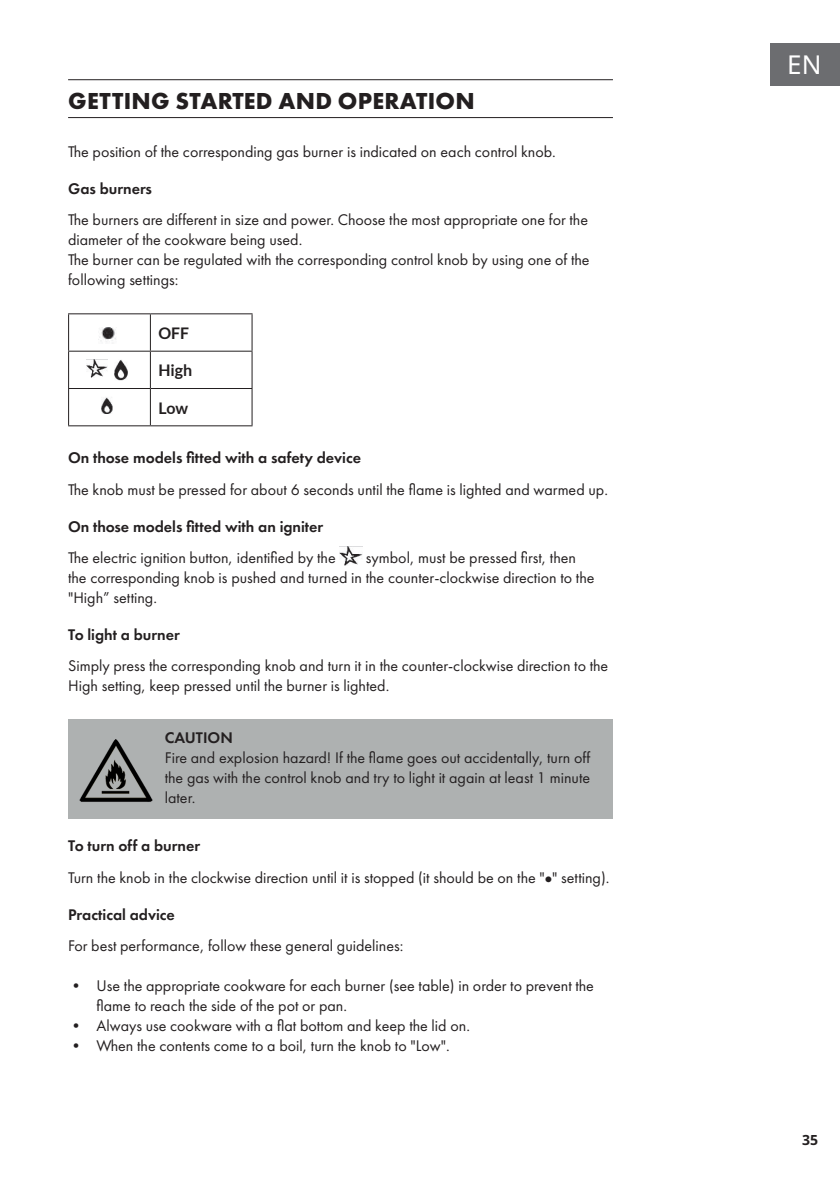
<style>
.page{position:relative;width:840px;height:1191px;background:#fff}
.page>*{position:absolute;margin:0;border:0;box-sizing:border-box;transform-origin:0 0}
.t1{font:26px "Noto Sans";color:#fff}
.t2{font:700 24px "Futura PTW08";letter-spacing:.01em;color:#231f20}
.t3{font:16px/20px "Futura PTW08";color:#231f20}
.t4{font:600 16px "Futura PTW08";color:#231f20}
.t5{font:700 16px "Lato";color:#231f20}
.t6{font:700 14px "Noto Sans";color:#231f20}
.s1{font-weight:600}
</style>
<div class="page">
<div style="left:770px;top:43px;width:69px;height:42px;background:#6c6d70"></div>
<hr style="left:68px;top:79px;width:544px;height:1px;background:#231f20">
<hr style="left:68px;top:117px;width:544px;height:1px;background:#231f20">
<div style="left:68px;top:719px;width:544px;height:99px;background:#aeb1b1"></div>
<hr style="left:68px;top:313px;width:82px;height:1px;background:#231f20">
<hr style="left:68px;top:314px;width:1px;height:37px;background:#231f20">
<hr style="left:150px;top:313px;width:102px;height:1px;background:#231f20">
<hr style="left:150px;top:314px;width:1px;height:37px;background:#231f20">
<hr style="left:251px;top:314px;width:1px;height:37px;background:#231f20">
<hr style="left:68px;top:351px;width:82px;height:1px;background:#231f20">
<hr style="left:68px;top:352px;width:1px;height:36px;background:#231f20">
<hr style="left:150px;top:351px;width:102px;height:1px;background:#231f20">
<hr style="left:150px;top:352px;width:1px;height:36px;background:#231f20">
<hr style="left:251px;top:352px;width:1px;height:36px;background:#231f20">
<hr style="left:68px;top:388px;width:82px;height:1px;background:#231f20">
<hr style="left:68px;top:389px;width:1px;height:36px;background:#231f20">
<hr style="left:150px;top:388px;width:102px;height:1px;background:#231f20">
<hr style="left:150px;top:389px;width:1px;height:36px;background:#231f20">
<hr style="left:251px;top:389px;width:1px;height:36px;background:#231f20">
<hr style="left:68px;top:425px;width:82px;height:1px;background:#231f20">
<hr style="left:150px;top:425px;width:102px;height:1px;background:#231f20">
<img style="left:99px;top:327px;width:17px;height:15px">
<img style="left:86px;top:359px;width:21px;height:19px">
<img style="left:114px;top:360px;width:14px;height:20px">
<img style="left:102px;top:397px;width:11px;height:16px">
<img style="left:339px;top:546px;width:23px;height:20px">
<img style="left:79px;top:739px;width:74px;height:63px">
<h2 class="t2" style="left:68px;top:85px;width:408px">GETTING STARTED AND OPERATION</h2>
<p class="t3" style="left:68px;top:141px;width:489px">The position of the corresponding gas burner is indicated on each control knob.</p>
<p class="t4" style="left:68px;top:179px;width:85px">Gas burners</p>
<p class="t3" style="left:68px;top:210px;width:522px">The burners are different in size and power. Choose the most appropriate one for the diameter of the cookware being used.<br>The burner can be regulated with the corresponding control knob by using one of the following settings:</p>
<p class="t5" style="left:158px;top:324px;width:32px">OFF</p>
<p class="t5" style="left:158px;top:361px;width:35px">High</p>
<p class="t5" style="left:158px;top:398px;width:31px">Low</p>
<p class="t4" style="left:68px;top:448px;width:294px">On those models fitted with a safety device</p>
<p class="t3" style="left:68px;top:479px;width:541px">The knob must be pressed for about 6 seconds until the flame is lighted and warmed up.</p>
<p class="t4" style="left:68px;top:516px;width:257px">On those models fitted with an igniter</p>
<p class="t3" style="left:68px;top:547px;width:269px">The electric ignition button, identified by the</p>
<p class="t3" style="left:68px;top:547px;width:527px;text-indent:297px">symbol, must be pressed first, then the corresponding knob is pushed and turned in the counter-clockwise direction to the "High” setting.</p>
<p class="t4" style="left:68px;top:625px;width:113px">To light a burner</p>
<p class="t3" style="left:68px;top:656px;width:541px">Simply press the corresponding knob and turn it in the counter-clockwise direction to the<br>High setting, keep pressed until the burner is lighted.</p>
<p class="t4" style="left:165px;top:727px;width:69px">CAUTION</p>
<p class="t3" style="left:165px;top:747px;width:427px;text-align:justify">Fire and explosion hazard! If the flame goes out accidentally, turn off the gas with the control knob and try to light it again at least 1 minute later.</p>
<p class="t3" style="left:68px;top:830px;width:542px;line-height:31.4px"><span class="s1">To turn off a burner<br></span>Turn the knob in the clockwise direction until it is stopped (it should be on the "●" setting).</p>
<p class="t4" style="left:68px;top:904px;width:108px">Practical advice</p>
<p class="t3" style="left:68px;top:935px;width:336px">For best performance, follow these general guidelines:</p>
<p class="t3" style="left:96px;top:975px;width:498px;text-indent:-28px">• Use the appropriate cookware for each burner (see table) in order to prevent the flame to reach the side of the pot or pan.</p>
<p class="t3" style="left:68px;top:1015px;width:403px">• Always use cookware with a flat bottom and keep the lid on.</p>
<p class="t3" style="left:68px;top:1035px;width:383px">• When the contents come to a boil, turn the knob to "Low".</p>
<h1 class="t1" style="left:786px;top:46px;width:36px">EN</h1>
<p class="t6" style="left:801px;top:1130px;width:18px">35</p>
</div>
